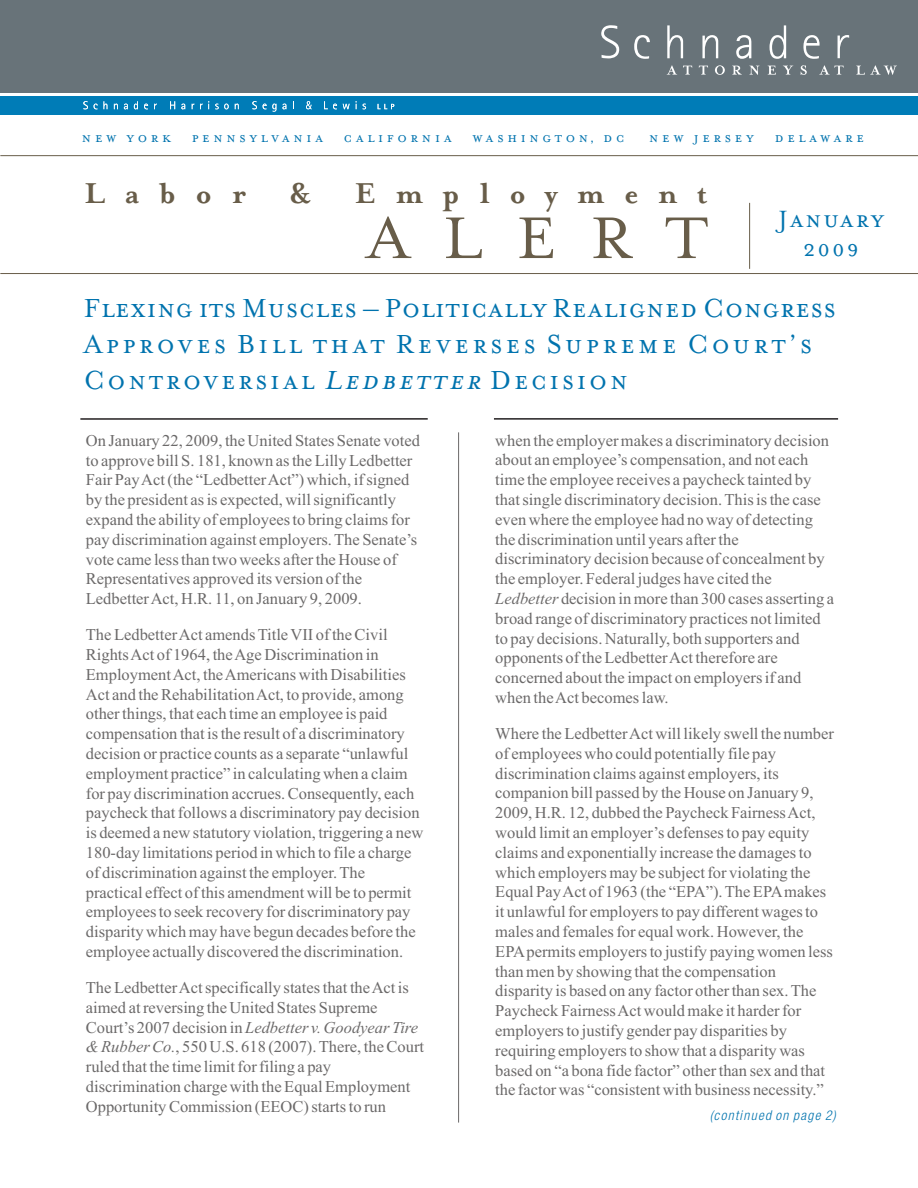
<style>
.page{position:relative;width:918px;height:1188px;background:#fff}
.page>*{position:absolute;margin:0;border:0;box-sizing:border-box;transform-origin:0 0}
.t1{font:67.5px "Mrs Eaves Small Caps";letter-spacing:.515em;color:#685d49}
.t2{font:700 33px "Mrs Eaves";letter-spacing:.59em;color:#685d49}
.t3{font:30px/36px "Mrs Eaves Small Caps";letter-spacing:.095em;color:#0073ae}
.t4{font:27px/28.5px "Mrs Eaves Small Caps";letter-spacing:.07em;color:#0073ae;text-align:center}
.t5{font:16.5px/19.8px "Times New Roman MS";color:#6b6969}
.t6{font:16.5px "Times New Roman It MS";color:#6b6969}
.t7{font:15.75px "Mrs Eaves Small Caps";letter-spacing:.235em;color:#0073ae}
.t8{font:italic 300 condensed 13.5px "Helvetica Neue";letter-spacing:.095em;color:#0073ae}
.s1{font-style:italic}
.s2{font-family:"Times New Roman MS"}
.s3{font-family:"Times New Roman It MS"}
</style>
<div class="page">
<hr style="left:749px;top:203px;width:1px;height:66px;background:#685d49">
<hr style="left:0;top:155px;width:918px;height:1px;background:#685d49">
<hr style="left:0;top:273px;width:918px;height:1px;background:#685d49">
<hr style="left:458px;top:432px;width:1px;height:691px;background:#6b6969">
<div style="left:0;top:0;width:918px;height:93px;background:#687379"></div>
<div style="left:0;top:96px;width:918px;height:19px;background:#007cb7"></div>
<svg style="left:83px;top:101px;width:5px;height:8px"></svg>
<svg style="left:94px;top:104px;width:4px;height:5px"></svg>
<svg style="left:104px;top:101px;width:3px;height:8px"></svg>
<svg style="left:114px;top:104px;width:4px;height:5px"></svg>
<svg style="left:124px;top:104px;width:4px;height:5px"></svg>
<svg style="left:134px;top:101px;width:4px;height:8px"></svg>
<svg style="left:144px;top:104px;width:4px;height:5px"></svg>
<svg style="left:170px;top:101px;width:5px;height:8px"></svg>
<svg style="left:181px;top:104px;width:4px;height:5px"></svg>
<svg style="left:200px;top:101px;width:9px;height:8px"></svg>
<svg style="left:215px;top:104px;width:14px;height:5px"></svg>
<svg style="left:235px;top:104px;width:4px;height:5px"></svg>
<svg style="left:252px;top:101px;width:5px;height:8px"></svg>
<svg style="left:263px;top:104px;width:13px;height:8px"></svg>
<svg style="left:282px;top:104px;width:4px;height:5px"></svg>
<svg style="left:306px;top:101px;width:6px;height:8px"></svg>
<svg style="left:324px;top:101px;width:13px;height:8px"></svg>
<svg style="left:343px;top:104px;width:7px;height:5px"></svg>
<svg style="left:363px;top:104px;width:3px;height:5px"></svg>
<svg style="left:378px;top:104px;width:16px;height:5px"></svg>
<svg style="left:667px;top:65px;width:10px;height:10px"></svg>
<svg style="left:683px;top:66px;width:9px;height:9px"></svg>
<svg style="left:699px;top:66px;width:9px;height:9px"></svg>
<svg style="left:715px;top:65px;width:10px;height:10px"></svg>
<svg style="left:732px;top:66px;width:10px;height:9px"></svg>
<svg style="left:749px;top:66px;width:10px;height:9px"></svg>
<svg style="left:768px;top:66px;width:8px;height:9px"></svg>
<svg style="left:783px;top:66px;width:10px;height:9px"></svg>
<svg style="left:801px;top:65px;width:6px;height:10px"></svg>
<svg style="left:819px;top:65px;width:25px;height:10px"></svg>
<svg style="left:856px;top:65px;width:41px;height:10px"></svg>
<svg style="left:838px;top:35px;width:11px;height:23px"></svg>
<svg style="left:601px;top:25px;width:18px;height:33px"></svg>
<svg style="left:634px;top:35px;width:16px;height:24px"></svg>
<svg style="left:667px;top:25px;width:16px;height:33px"></svg>
<svg style="left:702px;top:35px;width:16px;height:23px"></svg>
<svg style="left:736px;top:35px;width:15px;height:24px"></svg>
<svg style="left:770px;top:25px;width:16px;height:34px"></svg>
<svg style="left:803px;top:35px;width:17px;height:24px"></svg>
<hr style="left:80px;top:418px;width:348px;height:2px;background:#231f20">
<hr style="left:494px;top:418px;width:344px;height:2px;background:#231f20">
<p class="t7" style="left:82px;top:127px;width:91px">new york</p>
<p class="t7" style="left:192px;top:127px;width:133px">pennsylvania</p>
<p class="t7" style="left:344px;top:127px;width:109px">california</p>
<p class="t7" style="left:472px;top:127px;width:153px">washington, dc</p>
<p class="t7" style="left:649px;top:127px;width:106px">new jersey</p>
<p class="t7" style="left:775px;top:127px;width:91px">delaware</p>
<h2 class="t2" style="left:84px;top:172px;width:163px">Labor</h2>
<h2 class="t2" style="left:290px;top:172px;width:23px">&amp;</h2>
<h2 class="t2" style="left:355px;top:172px;width:353px">Employment</h2>
<h1 class="t1" style="left:367px;top:195px;width:343px">ALERT</h1>
<h3 class="t4" style="left:779px;top:204px;width:107px">January<br>2009</h3>
<h3 class="t3" style="left:84px;top:289px;width:753px">Flexing its Muscles – Politically Realigned Congress<br>Approves Bill that Reverses Supreme Court’s<br>Controversial <span class="s1">Ledbetter</span>Decision</h3>
<p class="t5" style="left:86px;top:430px;width:336px">On January 22, 2009, the United States Senate voted to approve bill S. 181, known as the Lilly Ledbetter Fair Pay Act (the “Ledbetter Act”) which, if signed by the president as is expected, will significantly expand the ability of employees to bring claims for pay discrimination against employers. The Senate’s vote came less than two weeks after the House of Representatives approved its version of the Ledbetter Act, H.R. 11, on January 9, 2009.</p>
<p class="t5" style="left:86px;top:625px;width:339px">The Ledbetter Act amends Title VII of the Civil Rights Act of 1964, the Age Discrimination in Employment Act, the Americans with Disabilities Act and the Rehabilitation Act, to provide, among other things, that each time an employee is paid compensation that is the result of a discriminatory decision or practice counts as a separate “unlawful employment practice” in calculating when a claim for pay discrimination accrues. Consequently, each paycheck that follows a discriminatory pay decision is deemed a new statutory violation, triggering a new 180-day limitations period in which to file a charge of discrimination against the employer. The practical effect of this amendment will be to permit employees to seek recovery for discriminatory pay disparity which may have begun decades before the employee actually discovered the discrimination.</p>
<p class="t5" style="left:86px;top:977px;width:325px">The Ledbetter Act specifically states that the Act is aimed at reversing the United States Supreme</p>
<p class="t6" style="left:86px;top:1017px;width:334px"><span class="s2">Court’s 2007 decision in</span> Ledbetter v. Goodyear Tire</p>
<p class="t5" style="left:86px;top:1037px;width:340px"><span class="s3">&amp; Rubber Co.</span>, 550 U.S. 618 (2007). There, the Court ruled that the time limit for filing a pay discrimination charge with the Equal Employment Opportunity Commission (EEOC) starts to run</p>
<p class="t5" style="left:495px;top:430px;width:340px">when the employer makes a discriminatory decision about an employee’s compensation, and not each time the employee receives a paycheck tainted by that single discriminatory decision. This is the case even where the employee had no way of detecting the discrimination until years after the discriminatory decision because of concealment by the employer. Federal judges have cited the <span class="s3">Ledbetter</span> decision in more than 300 cases asserting a broad range of discriminatory practices not limited to pay decisions. Naturally, both supporters and opponents of the Ledbetter Act therefore are concerned about the impact on employers if and when the Act becomes law.</p>
<p class="t5" style="left:495px;top:723px;width:340px">Where the Ledbetter Act will likely swell the number of employees who could potentially file pay discrimination claims against employers, its companion bill passed by the House on January 9, 2009, H.R. 12, dubbed the Paycheck Fairness Act, would limit an employer’s defenses to pay equity claims and exponentially increase the damages to which employers may be subject for violating the Equal Pay Act of 1963 (the “EPA”). The EPAmakes it unlawful for employers to pay different wages to males and females for equal work. However, the EPApermits employers to justify paying women less than men by showing that the compensation disparity is based on any factor other than sex. The Paycheck Fairness Act would make it harder for employers to justify gender pay disparities by requiring employers to show that a disparity was based on “a bona fide factor” other than sex and that the factor was “consistent with business necessity.”</p>
<p class="t8" style="left:710px;top:1110px;width:128px">(continued on page 2)</p>
</div>
